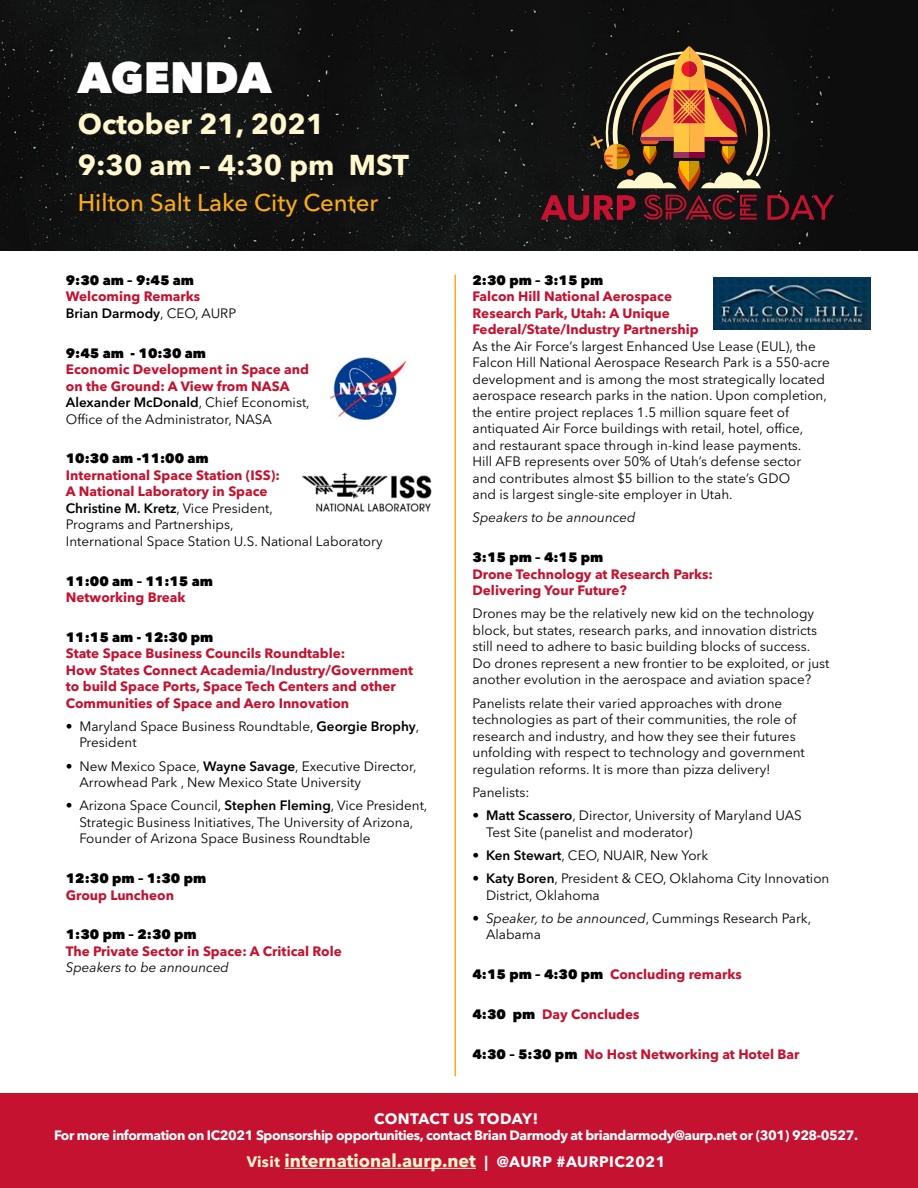
<style>
.page{position:relative;width:918px;height:1188px;background:#fff}
.page>*{position:absolute;margin:0;border:0;box-sizing:border-box;transform-origin:0 0}
.t1{font:800 43.5px "Avenir Next LT Pro";color:#fff}
.t2{font:700 28.5px/41px "Avenir Next LT Pro";color:#fff8cf}
.t3{font:500 24px "Avenir Next LT Pro";color:#fbab18}
.t4{font:700 18px "Avenir Next LT Pro";color:#fff8cf}
.t5{font:700 15px "Avenir Next LT Pro";letter-spacing:.02em;color:#fff}
.t6{font:13.5px/16.5px "Avenir Next LT Pro";color:#000}
.t7{font:700 13.5px/16.5px "Avenir Next LT Pro";color:#c41230}
.t8{font:800 13.5px "Avenir Next LT Pro";color:#000}
.t9{font:700 13.5px "Avenir Next LT Pro";letter-spacing:-.03em;color:#fff}
.t10{font:italic 13.5px "Avenir Next LT Pro";color:#000}
.s1{font-weight:600;color:#000}
.s2{font-weight:400;color:#000}
.s3{font-weight:700;color:#c41230}
.s4{font-weight:600}
.s5{font-style:italic}
.s6{font-weight:800;color:#000}
.s7{font-size:15px}
.s8{font-size:15px;color:#fff}
</style>
<div class="page">
<div style="left:0;top:0;width:918px;height:251px;background:#101211"></div>
<svg style="left:541px;top:41px;width:293px;height:179px;background:#482f22"></svg>
<img style="left:330px;top:357px;width:75px;height:62px">
<hr style="left:454px;top:275px;width:2px;height:801px;background:#fbab18">
<img style="left:301px;top:473px;width:131px;height:38px">
<img style="left:713px;top:278px;width:157px;height:51px">
<div style="left:0;top:1094px;width:918px;height:94px;background:#c41230"></div>
<hr style="left:285px;top:1168px;width:191px;height:1px;background:#fff8cf">
<h1 class="t1" style="left:78px;top:51px;width:195px">AGENDA</h1>
<h2 class="t2" style="left:78px;top:104px;width:333px">October 21, 2021<br>9:30 am – 4:30 pm MST</h2>
<h3 class="t3" style="left:78px;top:188px;width:302px">Hilton Salt Lake City Center</h3>
<p class="t8" style="left:66px;top:272px;width:130px">9:30 am – 9:45 am</p>
<p class="t7" style="left:66px;top:288px;width:172px">Welcoming Remarks<br><span class="s1">Brian Darmody</span><span class="s2">, CEO, AURP</span></p>
<p class="t8" style="left:66px;top:344px;width:142px">9:45 am - 10:30 am</p>
<p class="t7" style="left:66px;top:361px;width:245px">Economic Development in Space and on the Ground: A View from NASA <span class="s1">Alexander McDonald</span><span class="s2">, Chief Economist, Office of the Administrator, NASA</span></p>
<p class="t8" style="left:66px;top:450px;width:144px">10:30 am -11:00 am</p>
<p class="t6" style="left:66px;top:467px;width:318px"><span class="s3">International Space Station (ISS):<br>A National Laboratory in Space<br></span><span class="s4">Christine M. Kretz</span>, Vice President,<br>Programs and Partnerships,<br>International Space Station U.S. National Laboratory</p>
<p class="t8" style="left:66px;top:572px;width:149px">11:00 am – 11:15 am</p>
<p class="t7" style="left:66px;top:589px;width:121px">Networking Break</p>
<p class="t8" style="left:66px;top:629px;width:149px">11:15 am - 12:30 pm</p>
<p class="t7" style="left:66px;top:645px;width:349px">State Space Business Councils Roundtable:<br>How States Connect Academia/Industry/Government to build Space Ports, Space Tech Centers and other Communities of Space and Aero Innovation</p>
<p class="t6" style="left:79px;top:718px;width:342px;text-indent:-14px">• Maryland Space Business Roundtable, <span class="s4">Georgie Brophy</span>,<br>President</p>
<p class="t6" style="left:79px;top:758px;width:339px;text-indent:-14px">• New Mexico Space, <span class="s4">Wayne Savage</span>, Executive Director,<br>Arrowhead Park , New Mexico State University</p>
<p class="t6" style="left:79px;top:798px;width:350px;text-indent:-14px">• Arizona Space Council, <span class="s4">Stephen Fleming</span>, Vice President,<br>Strategic Business Initiatives, The University of Arizona,<br>Founder of Arizona Space Business Roundtable</p>
<p class="t8" style="left:66px;top:870px;width:142px">12:30 pm – 1:30 pm</p>
<p class="t7" style="left:66px;top:887px;width:110px">Group Luncheon</p>
<p class="t8" style="left:66px;top:926px;width:132px">1:30 pm – 2:30 pm</p>
<p class="t7" style="left:66px;top:943px;width:278px">The Private Sector in Space: A Critical Role</p>
<p class="t10" style="left:66px;top:960px;width:165px">Speakers to be announced</p>
<p class="t8" style="left:472px;top:272px;width:132px">2:30 pm – 3:15 pm</p>
<p class="t7" style="left:472px;top:288px;width:228px">Falcon Hill National Aerospace<br>Research Park, Utah: A Unique<br>Federal/State/Industry Partnership</p>
<p class="t6" style="left:472px;top:338px;width:359px">As the Air Force’s largest Enhanced Use Lease (EUL), the Falcon Hill National Aerospace Research Park is a 550-acre development and is among the most strategically located aerospace research parks in the nation. Upon completion, the entire project replaces 1.5 million square feet of antiquated Air Force buildings with retail, hotel, office, and restaurant space through in-kind lease payments.<br>Hill AFB represents over 50% of Utah’s defense sector<br>and contributes almost $5 billion to the state’s GDO<br>and is largest single-site employer in Utah.</p>
<p class="t10" style="left:472px;top:510px;width:165px">Speakers to be announced</p>
<p class="t8" style="left:472px;top:549px;width:132px">3:15 pm – 4:15 pm</p>
<p class="t7" style="left:472px;top:566px;width:242px">Drone Technology at Research Parks:<br>Delivering Your Future?</p>
<p class="t6" style="left:472px;top:605px;width:359px">Drones may be the relatively new kid on the technology block, but states, research parks, and innovation districts still need to adhere to basic building blocks of success.<br>Do drones represent a new frontier to be exploited, or just another evolution in the aerospace and aviation space?</p>
<p class="t6" style="left:472px;top:695px;width:334px">Panelists relate their varied approaches with drone technologies as part of their communities, the role of research and industry, and how they see their futures unfolding with respect to technology and government regulation reforms. It is more than pizza delivery!</p>
<p class="t6" style="left:472px;top:784px;width:58px">Panelists:</p>
<p class="t6" style="left:486px;top:807px;width:317px;text-indent:-14px">• <span class="s4">Matt Scassero</span>, Director, University of Maryland UAS<br>Test Site (panelist and moderator)</p>
<p class="t6" style="left:472px;top:847px;width:237px">• <span class="s4">Ken Stewart</span>, CEO, NUAIR, New York</p>
<p class="t6" style="left:486px;top:870px;width:345px;text-indent:-14px">• <span class="s4">Katy Boren</span>, President &amp; CEO, Oklahoma City Innovation<br>District, Oklahoma</p>
<p class="t6" style="left:486px;top:910px;width:327px;text-indent:-14px">• <span class="s5">Speaker, to be announced</span>, Cummings Research Park,<br>Alabama</p>
<p class="t7" style="left:472px;top:966px;width:271px"><span class="s6">4:15 pm – 4:30 pm</span> Concluding remarks</p>
<p class="t7" style="left:472px;top:1006px;width:169px"><span class="s6">4:30 pm</span> Day Concludes</p>
<p class="t7" style="left:472px;top:1046px;width:329px"><span class="s6">4:30 – 5:30 pm</span> No Host Networking at Hotel Bar</p>
<p class="t5" style="left:374px;top:1109px;width:166px">CONTACT US TODAY!</p>
<p class="t9" style="left:54px;top:1127px;width:806px">For more information on IC2021 Sponsorship opportunities, contact Brian Darmody at briandarmody@aurp.net or (301) 928-0527.</p>
<h3 class="t4" style="left:247px;top:1149px;width:420px"><span class="s7">Visit</span> international.aurp.net <span class="s8">| @AURP #AURPIC2021</span></h3>
</div>
